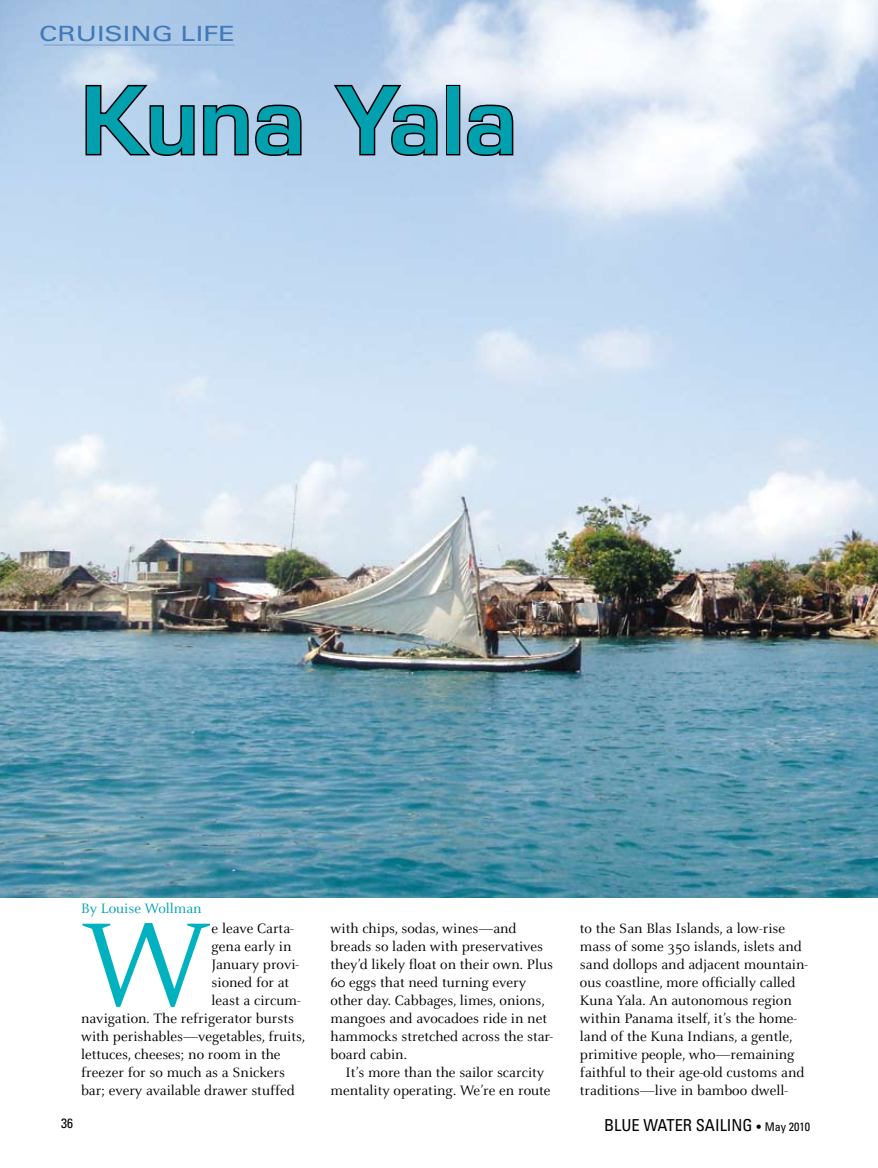
<style>
.page{position:relative;width:878px;height:1168px;background:#fff}
.page>*{position:absolute;margin:0;border:0;box-sizing:border-box;transform-origin:0 0}
.t1{font:130.35px "Celeste";color:#00b1bf}
.t2{font:600 90px "Eurostile";color:#00a0af}
.t3{font:21px "Univers";color:#4179b9;scale:1.3 1}
.t4{font:condensed 16.5px "Univers";color:#000}
.t5{font:15px/18px "Celeste";color:#000}
.t6{font:15px "Celeste";color:#00a0af}
.t7{font:condensed 13.5px "Univers";color:#000}
.s1{font-family:"Clearface Gothic LH";font-weight:500;font-stretch:normal;font-size:12px}
.s2{font-size:12px}
</style>
<div class="page">
<img style="left:0;top:0;width:878px;height:898px">
<svg style="left:84px;top:83px;width:219px;height:74px;background:#8ea3b9"></svg>
<svg style="left:331px;top:82px;width:108px;height:75px;background:#91a4ba"></svg>
<div style="left:446px;top:85px;width:14px;height:70px;border:3px solid #000"></div>
<svg style="left:465px;top:103px;width:50px;height:54px;background:#7d8b9d"></svg>
<hr style="left:44px;top:45px;width:190px;height:1px;background:#7b9acc">
<h3 class="t3" style="left:39px;top:21px;width:152px">CRUISING LIFE</h3>
<h2 class="t2" style="left:81px;top:65px;width:438px">Kuna Yala</h2>
<p class="t6" style="left:81px;top:901px;width:122px">By Louise Wollman</p>
<h1 class="t1" style="left:81px;top:898px;width:132px">W</h1>
<p class="t5" style="left:212px;top:920px;width:84px">e leave Carta-</p>
<p class="t5" style="left:212px;top:938px;width:81px">gena early in</p>
<p class="t5" style="left:212px;top:956px;width:89px">January provi-</p>
<p class="t5" style="left:212px;top:974px;width:79px">sioned for at</p>
<p class="t5" style="left:212px;top:992px;width:90px">least a circum-</p>
<p class="t5" style="left:81px;top:1010px;width:214px">navigation. The refrigerator bursts</p>
<p class="t5" style="left:81px;top:1028px;width:226px">with perishables—vegetables, fruits,</p>
<p class="t5" style="left:81px;top:1046px;width:201px">lettuces, cheeses; no room in the</p>
<p class="t5" style="left:81px;top:1064px;width:205px">freezer for so much as a Snickers</p>
<p class="t5" style="left:81px;top:1082px;width:215px">bar; every available drawer stuffed</p>
<p class="t5" style="left:330px;top:920px;width:224px">with chips, sodas, wines—and breads so laden with preservatives they’d likely float on their own. Plus<br>60 eggs that need turning every other day. Cabbages, limes, onions, mangoes and avocadoes ride in net hammocks stretched across the star&shy;board cabin.</p>
<p class="t5" style="left:330px;top:1064px;width:222px;text-align:center">It’s more than the sailor scarcity mentality operating. We’re en route</p>
<p class="t5" style="left:580px;top:920px;width:230px">to the San Blas Islands, a low-rise mass of some 350 islands, islets and sand dollops and adjacent mountain&shy;ous coastline, more officially called Kuna Yala. An autonomous region within Panama itself, it’s the home&shy;land of the Kuna Indians, a gentle, primitive people, who—remaining faithful to their age-old customs and traditions—live in bamboo dwell-</p>
<p class="t7" style="left:61px;top:1114px;width:13px">36</p>
<p class="t4" style="left:604px;top:1114px;width:208px">BLUE WATER SAILING <span class="s1">•</span> <span class="s2">MAY 2010</span></p>
</div>
